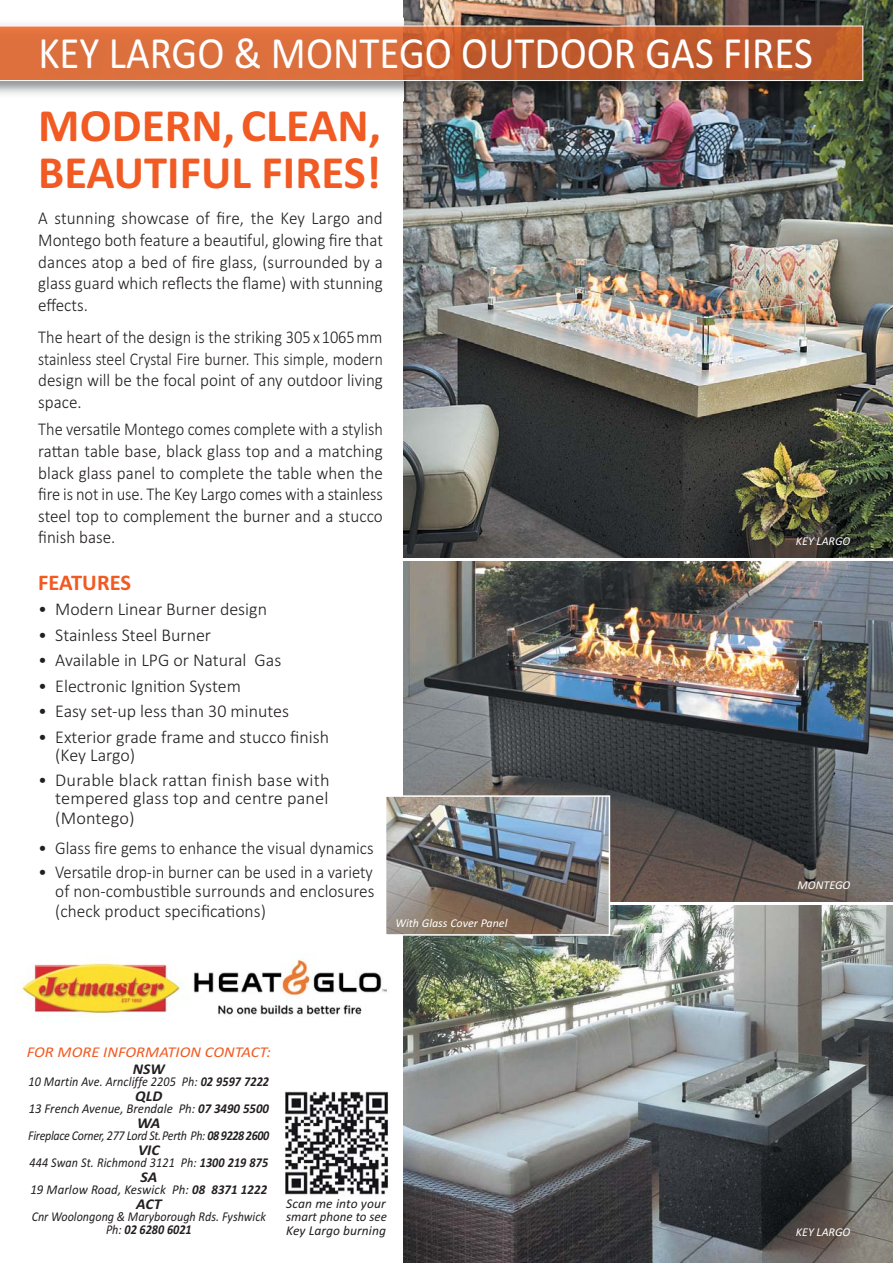
<style>
.page{position:relative;width:893px;height:1263px;background:#fff}
.page>*{position:absolute;margin:0;border:0;box-sizing:border-box;transform-origin:0 0}
.t1{font:700 46.5px/46.5px "Calibri";color:#f15a22}
.t2{font:45px "Calibri";color:#fff;scale:.91 1}
.t3{font:700 22.5px "Calibri";color:#f15a22}
.t4{font:300 18px/18.8px "Calibri";color:#231f20;text-align:justify}
.t5{font:300 18px/21.6px "Calibri";color:#231f20;text-align:justify;scale:.91 1}
.t6{font:300 18px/21.6px "Calibri";color:#231f20;text-align:justify;scale:.95 1}
.t7{font:italic 15px "Calibri";color:#f15a22;scale:1.1 1}
.t8{font:italic 700 15px "Calibri";color:#231f20;scale:1.05 1}
.t9{font:italic 13.5px/13.5px "Calibri";color:#231f20;text-align:center;scale:.9 1}
.t10{font:italic 13.5px "Calibri";color:#231f20;scale:.95 1}
.t11{font:italic 13.5px "Calibri";letter-spacing:-.025em;color:#231f20;scale:.89 1}
.t12{font:italic 13.5px/13.5px "Calibri";color:#231f20;text-align:justify}
.t13{font:italic 12px "Calibri";color:#fff}
.s1{font-weight:700}
</style>
<div class="page">
<img style="left:404px;top:0;width:489px;height:557px">
<img style="left:404px;top:561px;width:489px;height:341px">
<img style="left:404px;top:906px;width:489px;height:357px">
<img style="left:0;top:18px;width:883px;height:84px">
<svg style="left:0;top:26px;width:863px;height:55px;background:#d0693a"></svg>
<img style="left:285px;top:1091px;width:104px;height:104px">
<img style="left:22px;top:953px;width:365px;height:63px">
<img style="left:388px;top:798px;width:219px;height:135px">
<div style="left:385px;top:795px;width:225px;height:141px;border:2px solid #fff"></div>
<h2 class="t2" style="left:38px;top:26px;width:853px">KEY LARGO &amp; MONTEGO OUTDOOR GAS FIRES</h2>
<h1 class="t1" style="left:38px;top:102px;width:344px">MODERN, CLEAN,<br>BEAUTIFUL FIRES!</h1>
<p class="t6" style="left:38px;top:209px;width:364px">A stunning showcase of fire, the Key Largo and Montego both feature a beautiful, glowing fire that dances atop a bed of fire glass, (surrounded by a glass guard which reflects the flame) with stunning effects.</p>
<p class="t5" style="left:38px;top:328px;width:380px">The heart of the design is the striking 305 x1065mm stainless steel Crystal Fire burner. This simple, modern design will be the focal point of any outdoor living space.</p>
<p class="t5" style="left:38px;top:420px;width:380px">The versatile Montego comes complete with a stylish rattan table base, black glass top and a matching black glass panel to complete the table when the fire is not in use. The Key Largo comes with a stainless steel top to complement the burner and a stucco finish base.</p>
<p class="t3" style="left:38px;top:569px;width:94px">FEATURES</p>
<p class="t4" style="left:38px;top:601px;width:230px">• Modern Linear Burner design</p>
<p class="t4" style="left:38px;top:627px;width:174px">• Stainless Steel Burner</p>
<p class="t4" style="left:38px;top:652px;width:245px">• Available in LPG or Natural Gas</p>
<p class="t4" style="left:38px;top:678px;width:204px">• Electronic Ignition System</p>
<p class="t4" style="left:38px;top:703px;width:252px">• Easy set-up less than 30 minutes</p>
<p class="t4" style="left:55px;top:729px;width:275px;line-height:18px;text-indent:-17px">• Exterior grade frame and stucco finish (Key Largo)</p>
<p class="t4" style="left:55px;top:772px;width:276px;text-indent:-17px">• Durable black rattan finish base with tempered glass top and centre panel (Montego)</p>
<p class="t4" style="left:38px;top:840px;width:337px">• Glass fire gems to enhance the visual dynamics</p>
<p class="t4" style="left:55px;top:864px;width:321px;line-height:19.5px;text-indent:-17px">• Versatile drop-in burner can be used in a variety of non-combustible surrounds and enclosures (check product specifications)</p>
<p class="t13" style="left:395px;top:918px;width:114px">With Glass Cover Panel</p>
<p class="t7" style="left:27px;top:1047px;width:223px">FOR MORE INFORMATION CONTACT:</p>
<p class="t8" style="left:133px;top:1060px;width:32px">NSW</p>
<p class="t9" style="left:29px;top:1076px;width:269px">10 Martin Ave. Arncliffe 2205 Ph: <span class="s1">02 9597 7222</span></p>
<p class="t8" style="left:135px;top:1087px;width:27px">QLD</p>
<p class="t10" style="left:29px;top:1104px;width:254px">13 French Avenue, Brendale Ph: <span class="s1">07 3490 5500</span></p>
<p class="t8" style="left:137px;top:1114px;width:23px">WA</p>
<p class="t11" style="left:28px;top:1131px;width:272px">Fireplace Corner, 277 Lord St.Perth Ph: <span class="s1">08 9228 2600</span></p>
<p class="t8" style="left:138px;top:1141px;width:22px">VIC</p>
<p class="t9" style="left:30px;top:1157px;width:267px">444 Swan St. Richmond 3121 Ph: <span class="s1">1300 219 875</span></p>
<p class="t8" style="left:140px;top:1168px;width:17px">SA</p>
<p class="t10" style="left:30px;top:1185px;width:251px">19 Marlow Road, Keswick Ph: <span class="s1">08 8371 1222</span></p>
<p class="t8" style="left:136px;top:1195px;width:26px">ACT</p>
<p class="t9" style="left:32px;top:1211px;width:262px">Cnr Woolongong &amp; Maryborough Rds. Fyshwick<br>Ph: <span class="s1">02 6280 6021</span></p>
<p class="t12" style="left:286px;top:1198px;width:102px">Scan me into your smart phone to see Key Largo burning</p>
<p class="t13" style="left:796px;top:537px;width:56px">KEY LARGO</p>
<p class="t13" style="left:798px;top:881px;width:54px">MONTEGO</p>
<p class="t13" style="left:796px;top:1228px;width:56px">KEY LARGO</p>
</div>
